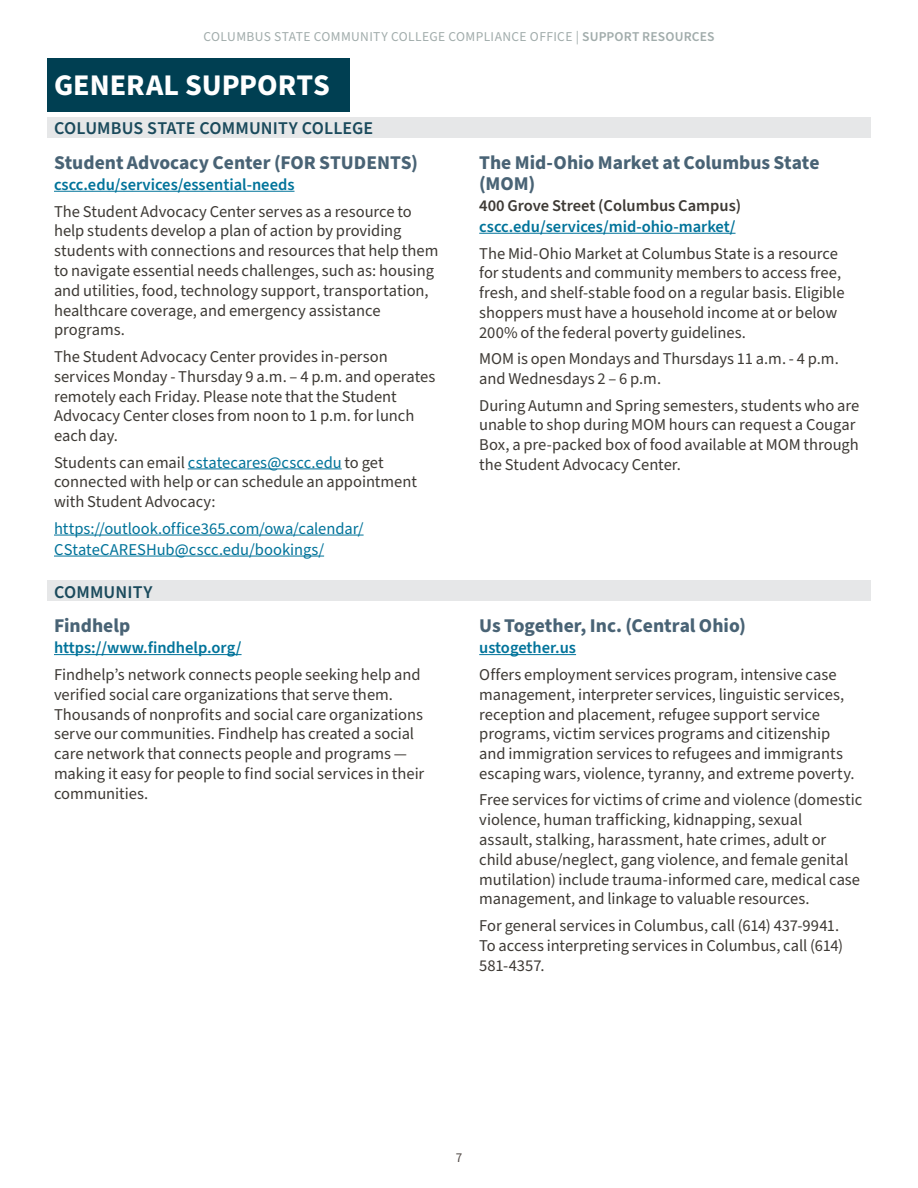
<style>
.page{position:relative;width:918px;height:1188px;background:#fff}
.page>*{position:absolute;margin:0;border:0;box-sizing:border-box;transform-origin:0 0}
.t1{font:700 30px "Source Sans Pro";color:#fff}
.t2{font:700 19.5px/21px "Source Sans Pro";color:#496375}
.t3{font:600 18px "Source Sans Pro";letter-spacing:.005em;color:#1a4a5c}
.t4{font:16.5px/19.8px "Source Sans Pro";color:#3e3a35}
.t5{font:600 16.5px "Source Sans Pro";color:#00739a}
.t6{font:16.5px/21px "Source Sans Pro";color:#00739a}
.t7{font:600 16.5px "Source Sans Pro";color:#3e3a35}
.t8{font:13.5px "Source Sans Pro";letter-spacing:.025em;color:#a1acab}
.t9{font:13.5px "Source Sans Pro";color:#524b48}
.s1{font-weight:600}
.s2{color:#00739a}
</style>
<div class="page">
<div style="left:47px;top:58px;width:303px;height:54px;background:#003f52"></div>
<div style="left:47px;top:117px;width:824px;height:21px;background:#e6e7e8"></div>
<hr style="left:54px;top:191px;width:241px;height:1px;background:#00739a">
<hr style="left:188px;top:468px;width:154px;height:1px;background:#00739a">
<hr style="left:54px;top:535px;width:310px;height:1px;background:#00739a">
<hr style="left:54px;top:556px;width:270px;height:1px;background:#00739a">
<hr style="left:479px;top:233px;width:257px;height:1px;background:#00739a">
<div style="left:47px;top:580px;width:824px;height:21px;background:#e6e7e8"></div>
<hr style="left:54px;top:654px;width:188px;height:1px;background:#00739a">
<hr style="left:479px;top:654px;width:97px;height:1px;background:#00739a">
<p class="t8" style="left:203px;top:27px;width:513px">COLUMBUS STATE COMMUNITY COLLEGE COMPLIANCE OFFICE | <span class="s1">SUPPORT RESOURCES</span></p>
<h1 class="t1" style="left:54px;top:65px;width:277px">GENERAL SUPPORTS</h1>
<p class="t3" style="left:54px;top:116px;width:321px">COLUMBUS STATE COMMUNITY COLLEGE</p>
<p class="t2" style="left:54px;top:153px;width:366px">Student Advocacy Center (FOR STUDENTS)</p>
<p class="t5" style="left:54px;top:174px;width:242px">cscc.edu/services/essential-needs</p>
<p class="t4" style="left:54px;top:202px;width:386px">The Student Advocacy Center serves as a resource to help students develop a plan of action by providing students with connections and resources that help them to navigate essential needs challenges, such as: housing and utilities, food, technology support, transportation, healthcare coverage, and emergency assistance programs.</p>
<p class="t4" style="left:54px;top:347px;width:383px">The Student Advocacy Center provides in-person services Monday - Thursday 9 a.m. – 4 p.m. and operates remotely each Friday. Please note that the Student Advocacy Center closes from noon to 1 p.m. for lunch each day.</p>
<p class="t4" style="left:54px;top:453px;width:364px">Students can email <span class="s2">cstatecares@cscc.edu</span> to get connected with help or can schedule an appointment with Student Advocacy:</p>
<p class="t6" style="left:54px;top:518px;width:311px">https://outlook.office365.com/owa/calendar/<br>CStateCARESHub@cscc.edu/bookings/</p>
<p class="t2" style="left:479px;top:153px;width:342px">The Mid-Ohio Market at Columbus State (MOM)</p>
<p class="t7" style="left:479px;top:195px;width:263px">400 Grove Street (Columbus Campus)</p>
<p class="t5" style="left:479px;top:216px;width:258px">cscc.edu/services/mid-ohio-market/</p>
<p class="t4" style="left:479px;top:244px;width:367px">The Mid-Ohio Market at Columbus State is a resource for students and community members to access free, fresh, and shelf-stable food on a regular basis. Eligible shoppers must have a household income at or below 200% of the federal poverty guidelines.</p>
<p class="t4" style="left:479px;top:349px;width:361px">MOM is open Mondays and Thursdays 11 a.m. - 4 p.m. and Wednesdays 2 – 6 p.m.</p>
<p class="t4" style="left:479px;top:396px;width:382px">During Autumn and Spring semesters, students who are unable to shop during MOM hours can request a Cougar Box, a pre-packed box of food available at MOM through the Student Advocacy Center.</p>
<p class="t3" style="left:54px;top:580px;width:100px">COMMUNITY</p>
<p class="t2" style="left:54px;top:616px;width:78px">Findhelp</p>
<p class="t5" style="left:54px;top:637px;width:189px">https://www.findhelp.org/</p>
<p class="t4" style="left:54px;top:665px;width:372px">Findhelp’s network connects people seeking help and verified social care organizations that serve them.<br>Thousands of nonprofits and social care organizations serve our communities. Findhelp has created a social care network that connects people and programs — making it easy for people to find social services in their communities.</p>
<p class="t2" style="left:479px;top:616px;width:268px">Us Together, Inc. (Central Ohio)</p>
<p class="t5" style="left:479px;top:637px;width:98px">ustogether.us</p>
<p class="t4" style="left:479px;top:665px;width:377px">Offers employment services program, intensive case management, interpreter services, linguistic services, reception and placement, refugee support service programs, victim services programs and citizenship and immigration services to refugees and immigrants escaping wars, violence, tyranny, and extreme poverty.</p>
<p class="t4" style="left:479px;top:791px;width:385px">Free services for victims of crime and violence (domestic violence, human trafficking, kidnapping, sexual<br>assault, stalking, harassment, hate crimes, adult or child abuse/neglect, gang violence, and female genital mutilation) include trauma-informed care, medical case management, and linkage to valuable resources.</p>
<p class="t4" style="left:479px;top:916px;width:366px">For general services in Columbus, call (614) 437-9941.<br>To access interpreting services in Columbus, call (614)<br>581-4357.</p>
<p class="t9" style="left:456px;top:1149px;width:8px">7</p>
</div>
